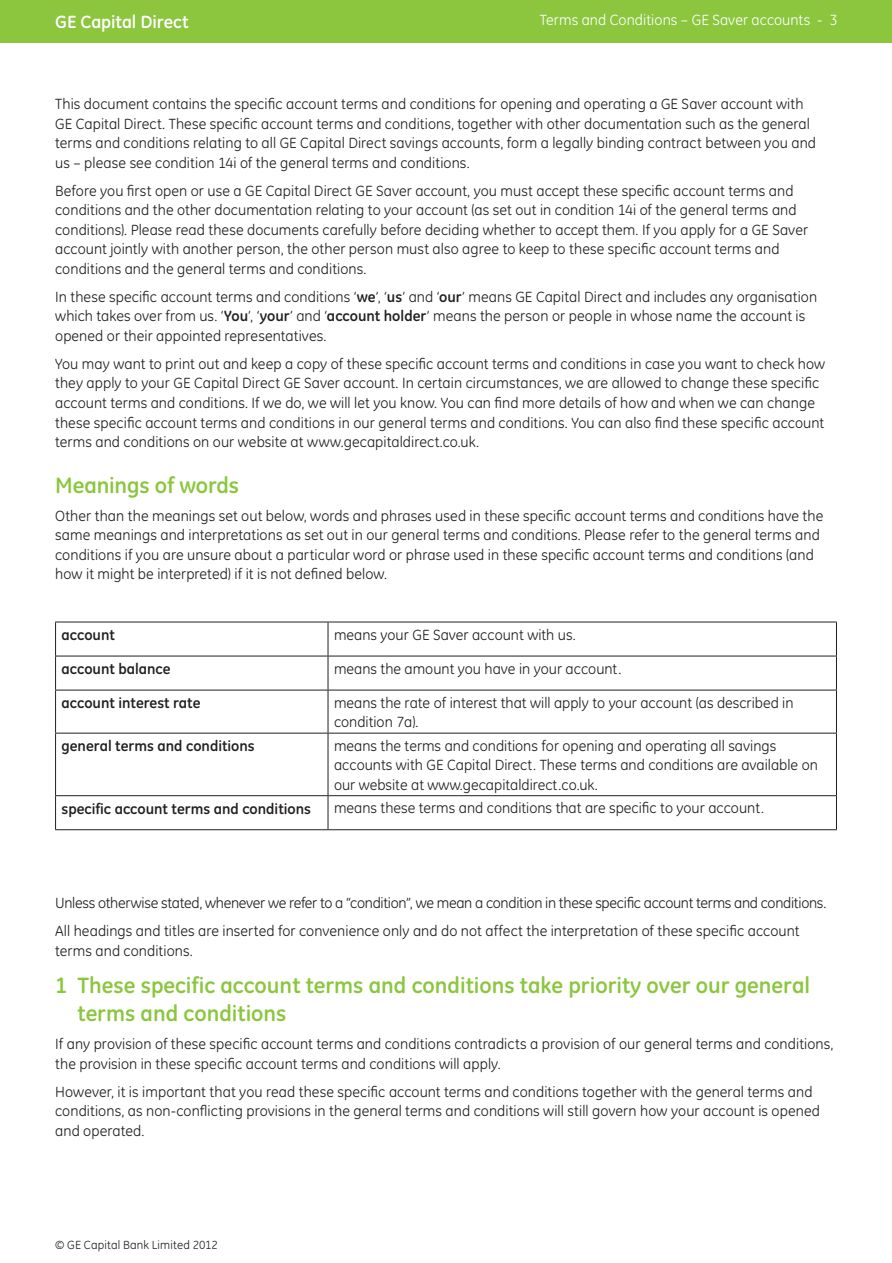
<style>
.page{position:relative;width:892px;height:1263px;background:#fff}
.page>*{position:absolute;margin:0;border:0;box-sizing:border-box;transform-origin:0 0}
.t1{font:700 22.5px/28.5px "GE Inspira";color:#8bc63e}
.t2{font:700 18px "GE Inspira";letter-spacing:-.005em;color:#fff}
.t3{font:15px/19.5px "GE Inspira";letter-spacing:.005em;color:#231f20}
.t4{font:700 15px "GE Inspira";color:#231f20}
.t5{font:15px "GE Inspira";letter-spacing:.005em;color:#fff}
.t6{font:12px "GE Inspira";letter-spacing:.015em;color:#231f20}
.s1{font-weight:700}
</style>
<div class="page">
<hr style="left:55px;top:621px;width:273px;height:1px;background:#231f20">
<hr style="left:55px;top:622px;width:1px;height:33px;background:#231f20">
<hr style="left:328px;top:621px;width:509px;height:1px;background:#231f20">
<hr style="left:328px;top:622px;width:1px;height:33px;background:#231f20">
<hr style="left:836px;top:622px;width:1px;height:33px;background:#231f20">
<hr style="left:55px;top:655px;width:273px;height:1px;background:#231f20">
<hr style="left:55px;top:656px;width:1px;height:33px;background:#231f20">
<hr style="left:328px;top:655px;width:509px;height:1px;background:#231f20">
<hr style="left:328px;top:656px;width:1px;height:33px;background:#231f20">
<hr style="left:836px;top:656px;width:1px;height:33px;background:#231f20">
<hr style="left:55px;top:689px;width:273px;height:1px;background:#231f20">
<hr style="left:55px;top:690px;width:1px;height:42px;background:#231f20">
<hr style="left:328px;top:689px;width:509px;height:1px;background:#231f20">
<hr style="left:328px;top:690px;width:1px;height:42px;background:#231f20">
<hr style="left:836px;top:690px;width:1px;height:42px;background:#231f20">
<hr style="left:55px;top:732px;width:273px;height:1px;background:#231f20">
<hr style="left:55px;top:733px;width:1px;height:62px;background:#231f20">
<hr style="left:328px;top:732px;width:509px;height:1px;background:#231f20">
<hr style="left:328px;top:733px;width:1px;height:62px;background:#231f20">
<hr style="left:836px;top:733px;width:1px;height:62px;background:#231f20">
<hr style="left:55px;top:795px;width:273px;height:1px;background:#231f20">
<hr style="left:55px;top:796px;width:1px;height:33px;background:#231f20">
<hr style="left:328px;top:795px;width:509px;height:1px;background:#231f20">
<hr style="left:328px;top:796px;width:1px;height:33px;background:#231f20">
<hr style="left:836px;top:796px;width:1px;height:33px;background:#231f20">
<hr style="left:55px;top:829px;width:273px;height:1px;background:#231f20">
<hr style="left:328px;top:829px;width:509px;height:1px;background:#231f20">
<div style="left:0;top:0;width:892px;height:42px;background:#8bc63e"></div>
<p class="t2" style="left:55px;top:10px;width:135px">GE Capital Direct</p>
<p class="t5" style="left:540px;top:11px;width:299px">Terms and Conditions – GE Saver accounts - 3</p>
<p class="t3" style="left:55px;top:94px;width:762px">This document contains the specific account terms and conditions for opening and operating a GE Saver account with GE Capital Direct. These specific account terms and conditions, together with other documentation such as the general terms and conditions relating to all GE Capital Direct savings accounts, form a legally binding contract between you and us – please see condition 14i of the general terms and conditions.</p>
<p class="t3" style="left:55px;top:181px;width:754px">Before you first open or use a GE Capital Direct GE Saver account, you must accept these specific account terms and conditions and the other documentation relating to your account (as set out in condition 14i of the general terms and conditions). Please read these documents carefully before deciding whether to accept them. If you apply for a GE Saver account jointly with another person, the other person must also agree to keep to these specific account terms and conditions and the general terms and conditions.</p>
<p class="t3" style="left:55px;top:287px;width:764px">In these specific account terms and conditions ‘<span class="s1">we</span>’, ‘<span class="s1">us</span>’ and ‘<span class="s1">our</span>’ means GE Capital Direct and includes any organisation which takes over from us. ‘<span class="s1">You</span>’, ‘<span class="s1">your</span>’ and ‘<span class="s1">account holder</span>’ means the person or people in whose name the account is opened or their appointed representatives.</p>
<p class="t3" style="left:55px;top:354px;width:772px">You may want to print out and keep a copy of these specific account terms and conditions in case you want to check how they apply to your GE Capital Direct GE Saver account. In certain circumstances, we are allowed to change these specific account terms and conditions. If we do, we will let you know. You can find more details of how and when we can change these specific account terms and conditions in our general terms and conditions. You can also find these specific account terms and conditions on our website at www.gecapitaldirect.co.uk.</p>
<h1 class="t1" style="left:55px;top:470px;width:186px">Meanings of words</h1>
<p class="t3" style="left:55px;top:505px;width:770px">Other than the meanings set out below, words and phrases used in these specific account terms and conditions have the same meanings and interpretations as set out in our general terms and conditions. Please refer to the general terms and conditions if you are unsure about a particular word or phrase used in these specific account terms and conditions (and how it might be interpreted) if it is not defined below.</p>
<p class="t4" style="left:62px;top:625px;width:55px">account</p>
<p class="t3" style="left:334px;top:624px;width:243px">means your GE Saver account with us.</p>
<p class="t4" style="left:62px;top:659px;width:111px">account balance</p>
<p class="t3" style="left:334px;top:658px;width:289px">means the amount you have in your account.</p>
<p class="t4" style="left:62px;top:693px;width:141px">account interest rate</p>
<p class="t3" style="left:334px;top:692px;width:461px">means the rate of interest that will apply to your account (as described in condition 7a).</p>
<p class="t4" style="left:62px;top:736px;width:195px">general terms and conditions</p>
<p class="t3" style="left:334px;top:735px;width:485px">means the terms and conditions for opening and operating all savings accounts with GE Capital Direct. These terms and conditions are available on our website at www.gecapitaldirect.co.uk.</p>
<p class="t4" style="left:62px;top:798px;width:251px">specific account terms and conditions</p>
<p class="t3" style="left:334px;top:798px;width:432px">means these terms and conditions that are specific to your account.</p>
<p class="t3" style="left:55px;top:888px;width:773px;line-height:28px">Unless otherwise stated, whenever we refer to a “condition”, we mean a condition in these specific account terms and conditions.<br>All headings and titles are inserted for convenience only and do not affect the interpretation of these specific account</p>
<p class="t3" style="left:55px;top:940px;width:139px">terms and conditions.</p>
<h1 class="t1" style="left:78px;top:970px;width:734px;text-indent:-22px">1 These specific account terms and conditions take priority over our general terms and conditions</h1>
<p class="t3" style="left:55px;top:1034px;width:780px">If any provision of these specific account terms and conditions contradicts a provision of our general terms and conditions, the provision in these specific account terms and conditions will apply.</p>
<p class="t3" style="left:55px;top:1081px;width:766px">However, it is important that you read these specific account terms and conditions together with the general terms and conditions, as non-conflicting provisions in the general terms and conditions will still govern how your account is opened and operated.</p>
<p class="t6" style="left:55px;top:1238px;width:164px">© GE Capital Bank Limited 2012</p>
</div>
